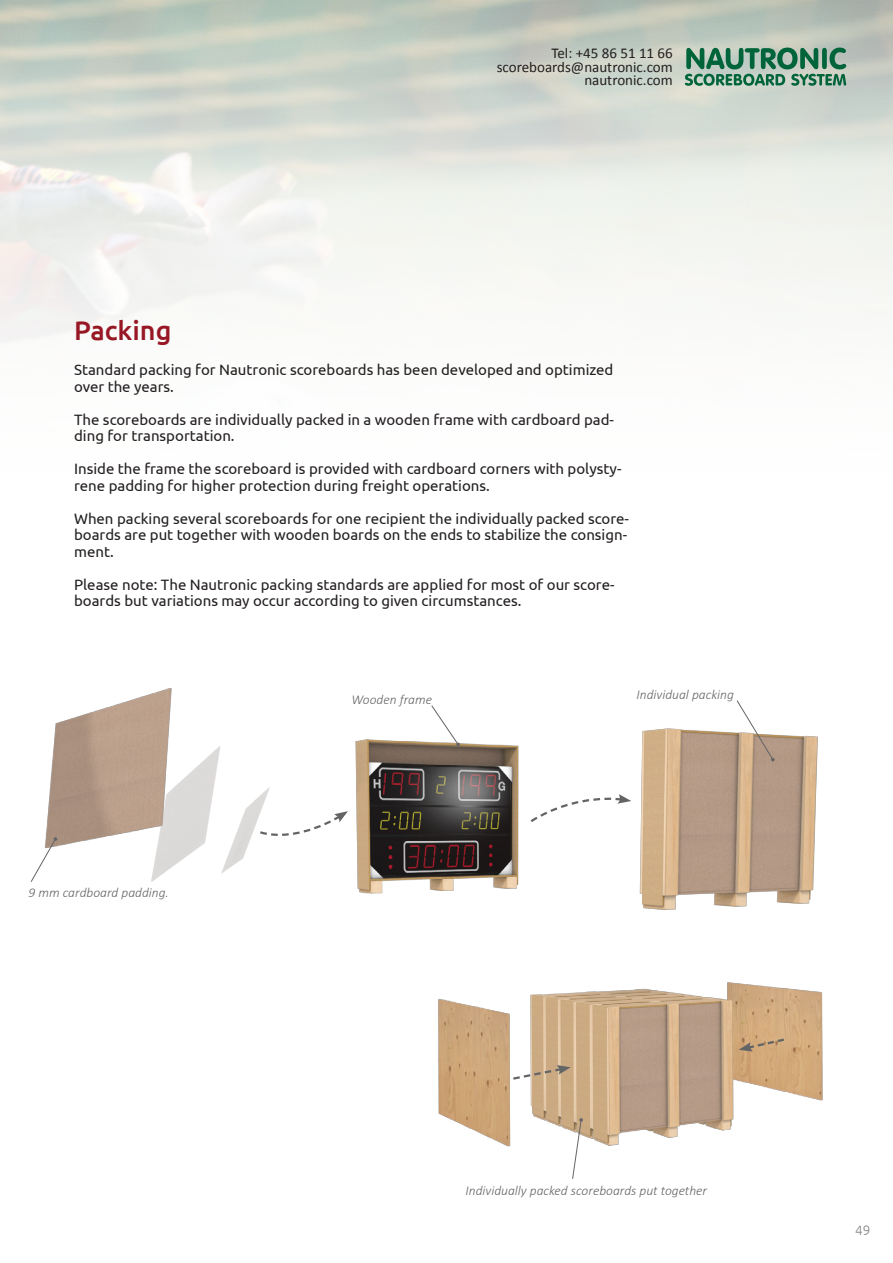
<style>
.page{position:relative;width:893px;height:1263px;background:#fff}
.page>*{position:absolute;margin:0;border:0;box-sizing:border-box;transform-origin:0 0}
.mindre_overskr{font:500 27px "Ubuntu";color:#981725}
.brød{font:15px/16.5px "Ubuntu";color:#231f20}
.brød-2{font:15px "Calibri";color:#231f20}
.kursiv_lillle{font:italic 300 13.5px "Calibri";color:#636466}
.t1{font:300 13.5px "Ubuntu";color:#808285}
</style>
<div class="page">
<img style="left:0;top:0;width:893px;height:343px">
<img style="left:45px;top:688px;width:225px;height:194px">
<img style="left:639px;top:728px;width:179px;height:182px">
<img style="left:355px;top:739px;width:164px;height:155px">
<svg style="left:430px;top:705px;width:30px;height:41px"></svg>
<svg style="left:30px;top:837px;width:27px;height:45px"></svg>
<svg style="left:736px;top:700px;width:39px;height:61px"></svg>
<img style="left:438px;top:982px;width:385px;height:165px">
<svg style="left:572px;top:1118px;width:11px;height:61px"></svg>
<svg style="left:258px;top:811px;width:90px;height:32px"></svg>
<svg style="left:530px;top:794px;width:101px;height:28px"></svg>
<svg style="left:511px;top:1065px;width:60px;height:16px"></svg>
<svg style="left:739px;top:1037px;width:47px;height:14px"></svg>
<svg style="left:685px;top:48px;width:161px;height:38px;background:#6b9d85"></svg>
<p class="brød-2" style="left:551px;top:43px;width:123px">Tel: +45 86 51 11 66</p>
<p class="brød-2" style="left:497px;top:57px;width:178px">scoreboards@nautronic.com</p>
<p class="brød-2" style="left:584px;top:71px;width:90px">nautronic.com</p>
<p class="mindre_overskr" style="left:74px;top:314px;width:99px">Packing</p>
<p class="brød" style="left:74px;top:361px;width:541px">Standard packing for Nautronic scoreboards has been developed and optimized over the years.</p>
<p class="brød" style="left:74px;top:411px;width:541px">The scoreboards are individually packed in a wooden frame with cardboard pad&shy;ding for transportation.</p>
<p class="brød" style="left:74px;top:460px;width:549px">Inside the frame the scoreboard is provided with cardboard corners with polysty&shy;rene padding for higher protection during freight operations.</p>
<p class="brød" style="left:74px;top:510px;width:556px">When packing several scoreboards for one recipient the individually packed score&shy;boards are put together with wooden boards on the ends to stabilize the consign&shy;ment.</p>
<p class="brød" style="left:74px;top:576px;width:542px">Please note: The Nautronic packing standards are applied for most of our score&shy;boards but variations may occur according to given circumstances.</p>
<p class="kursiv_lillle" style="left:29px;top:884px;width:142px">9 mm cardboard padding.</p>
<p class="kursiv_lillle" style="left:352px;top:691px;width:82px">Wooden frame</p>
<p class="kursiv_lillle" style="left:637px;top:686px;width:99px">Individual packing</p>
<p class="kursiv_lillle" style="left:466px;top:1182px;width:243px">Individually packed scoreboards put together</p>
<p class="t1" style="left:855px;top:1222px;width:17px">49</p>
</div>
